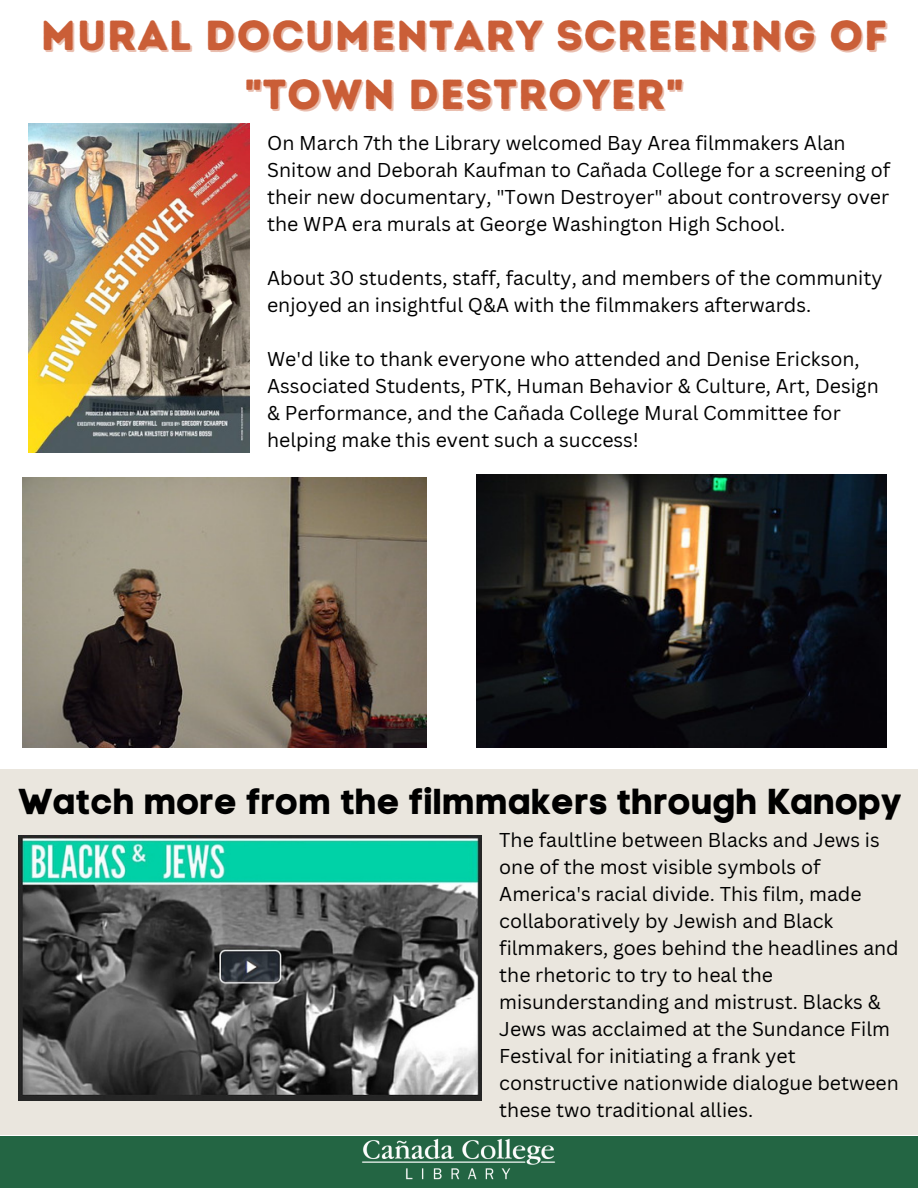
<style>
.page{position:relative;width:918px;height:1188px;background:#fff}
.page>*{position:absolute;margin:0;border:0;box-sizing:border-box;transform-origin:0 0}
.t1{font:42px/58.5px "Intro Rust Base";letter-spacing:.025em;color:#ca5e37;text-align:center}
.t2{font:36px "Code Pro Bold LC";color:#000}
.t3{font:19.5px/27px "Canva Sans";color:#000}
</style>
<div class="page">
<img style="left:28px;top:123px;width:222px;height:330px">
<div style="left:0;top:769px;width:918px;height:365px;background:#eae6de"></div>
<div style="left:0;top:1136px;width:918px;height:52px;background:#236543"></div>
<img style="left:358px;top:1134px;width:202px;height:46px">
<img style="left:18px;top:835px;width:464px;height:266px">
<img style="left:23px;top:478px;width:404px;height:270px">
<img style="left:477px;top:474px;width:409px;height:274px">
<h1 class="t1" style="left:41px;top:6px;width:848px">MURAL DOCUMENTARY SCREENING OF "TOWN DESTROYER"</h1>
<p class="t3" style="left:267px;top:129px;width:625px">On March 7th the Library welcomed Bay Area filmmakers Alan Snitow and Deborah Kaufman to Cañada College for a screening of their new documentary, "Town Destroyer" about controversy over the WPA era murals at George Washington High School.</p>
<p class="t3" style="left:267px;top:264px;width:617px">About 30 students, staff, faculty, and members of the community enjoyed an insightful Q&amp;A with the filmmakers afterwards.</p>
<p class="t3" style="left:267px;top:345px;width:613px">We'd like to thank everyone who attended and Denise Erickson, Associated Students, PTK, Human Behavior &amp; Culture, Art, Design &amp; Performance, and the Cañada College Mural Committee for helping make this event such a success!</p>
<h2 class="t2" style="left:18px;top:780px;width:886px">Watch more from the filmmakers through Kanopy</h2>
<p class="t3" style="left:499px;top:826px;width:401px">The faultline between Blacks and Jews is one of the most visible symbols of America's racial divide. This film, made collaboratively by Jewish and Black filmmakers, goes behind the headlines and the rhetoric to try to heal the misunderstanding and mistrust. Blacks &amp; Jews was acclaimed at the Sundance Film Festival for initiating a frank yet constructive nationwide dialogue between these two traditional allies.</p>
</div>
